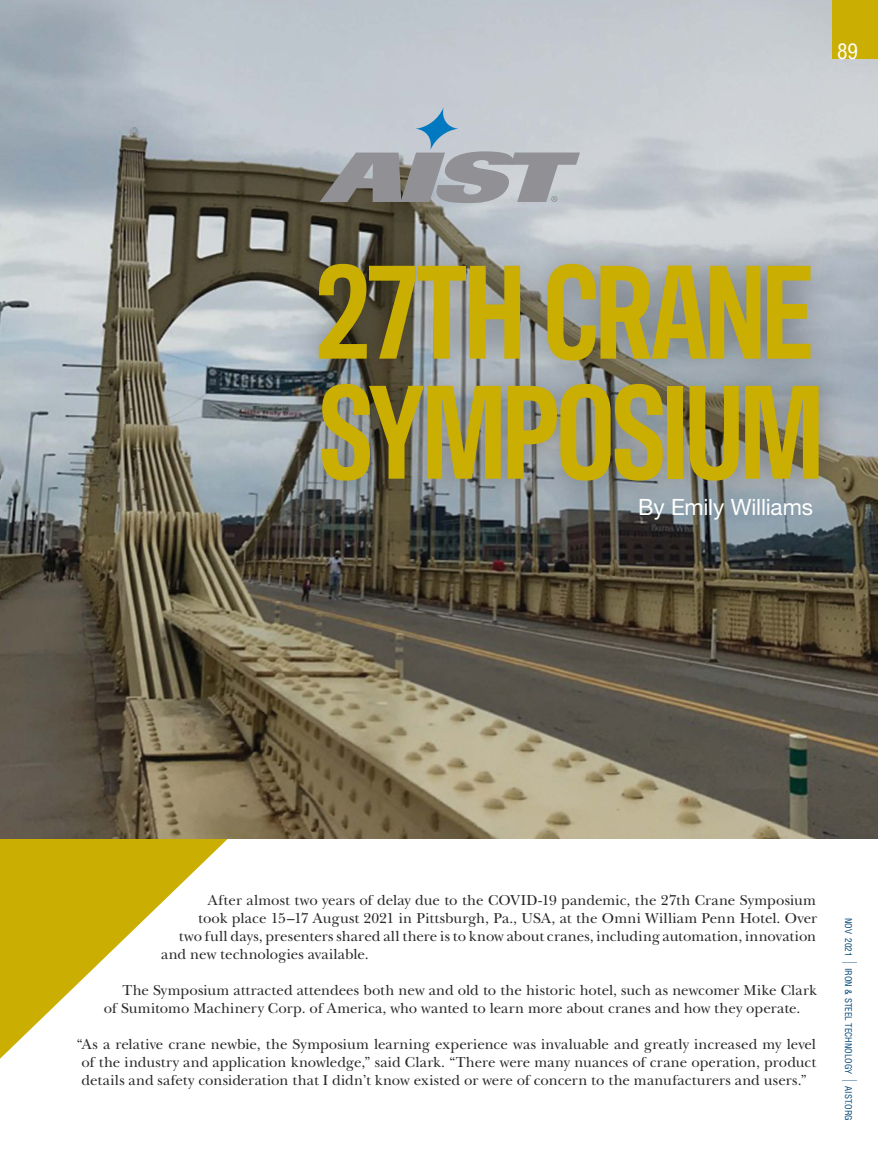
<style>
.page{position:relative;width:878px;height:1175px;background:#fff}
.page>*{position:absolute;margin:0;border:0;box-sizing:border-box;transform-origin:0 0}
.t1{font:600 136.5px/120px "Antarctican Headline";letter-spacing:-.03em;color:#caae01}
.t2{font:22.5px "Helvetica Neue";letter-spacing:-.005em;color:#fff}
.t3{font:condensed 21px "Helvetica";color:#fff}
.t4{font:15px/18px "New Baskerville";letter-spacing:.005em;color:#292829}
.t5{font:condensed 9px "Helvetica";color:#004575}
</style>
<div class="page">
<svg style="left:0;top:838px;width:336px;height:220px"></svg>
<img style="left:0;top:0;width:878px;height:838px">
<div style="left:290px;top:234px;width:558px;height:277px;background:#000;opacity:.35"></div>
<svg style="left:320px;top:108px;width:260px;height:95px;background:#abb0b6"></svg>
<div style="left:832px;top:0;width:46px;height:58px;background:#caae01"></div>
<h3 class="t3" style="left:837px;top:38px;width:22px">89</h3>
<h1 class="t1" style="left:316px;top:242px;width:510px">27TH CRANE<br>SYMPOSIUM</h1>
<h2 class="t2" style="left:638px;top:493px;width:176px">By Emily Williams</h2>
<p class="t4" style="left:208px;top:891px;width:609px">After almost two years of delay due to the COVID-19 pandemic, the 27th Crane Symposium</p>
<p class="t4" style="left:198px;top:909px;width:620px">took place 15–17 August 2021 in Pittsburgh, Pa., USA, at the Omni William Penn Hotel. Over</p>
<p class="t4" style="left:179px;top:927px;width:639px">two full days, presenters shared all there is to know about cranes, including automation, innovation</p>
<p class="t4" style="left:161px;top:945px;width:209px">and new technologies available.</p>
<p class="t4" style="left:104px;top:981px;width:714px;text-indent:18px">The Symposium attracted attendees both new and old to the historic hotel, such as newcomer Mike Clark of Sumitomo Machinery Corp. of America, who wanted to learn more about cranes and how they operate.</p>
<p class="t4" style="left:77px;top:1035px;width:740px;text-align:justify">“As a relative crane newbie, the Symposium learning experience was invaluable and greatly increased my level of the industry and application knowledge,” said Clark. “There were many nuances of crane operation, product details and safety consideration that I didn’t know existed or were of concern to the manufacturers and users.”</p>
<p class="t5" style="left:854px;top:917px;width:40px;rotate:90deg">NOV 2021</p>
<p class="t5" style="left:854px;top:967px;width:108px;rotate:90deg">IRON &amp; STEEL TECHNOLOGY</p>
<p class="t5" style="left:854px;top:1086px;width:36px;rotate:90deg">AIST.ORG</p>
</div>
